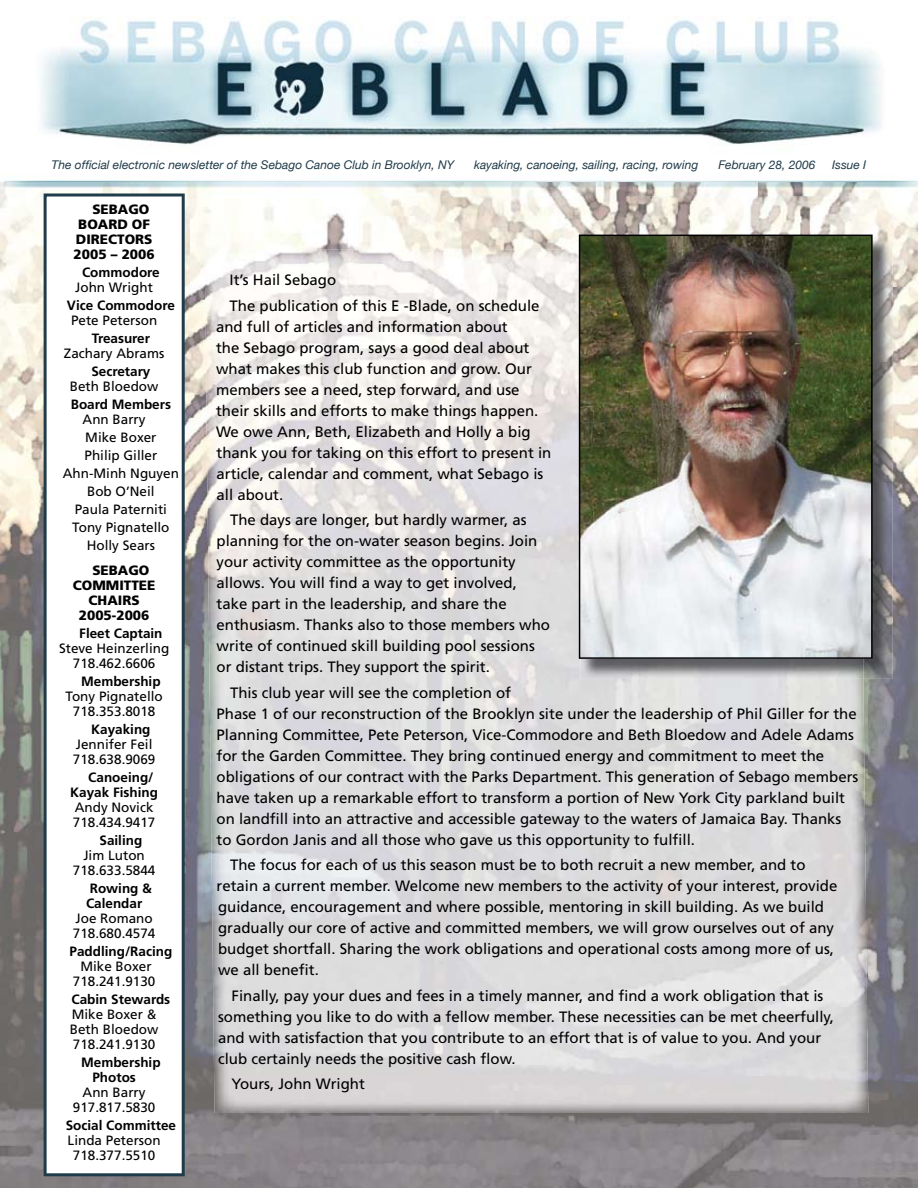
<style>
.page{position:relative;width:918px;height:1188px;background:#fff}
.page>*{position:absolute;margin:0;border:0;box-sizing:border-box;transform-origin:0 0}
.t1{font:15px/21px "Frutiger";color:#000}
.t2{font:13.5px/15px "Frutiger";color:#000;text-align:center}
.t3{font:700 13.5px/15px "Frutiger";color:#000}
.t4{font:900 13.5px "Frutiger";color:#000}
.t5{font:italic 12px "Helvetica Neue";color:#203b49}
</style>
<div class="page">
<img style="left:4px;top:17px;width:914px;height:165px">
<img style="left:0;top:182px;width:255px;height:1006px">
<img style="left:255px;top:182px;width:663px;height:106px">
<img style="left:867px;top:288px;width:51px;height:900px">
<img style="left:255px;top:1113px;width:612px;height:75px">
<img style="left:205px;top:250px;width:408px;height:863px">
<img style="left:613px;top:679px;width:255px;height:434px">
<svg style="left:44px;top:194px;width:141px;height:982px"></svg>
<img style="left:873px;top:236px;width:20px;height:49px">
<img style="left:863px;top:285px;width:30px;height:394px">
<img style="left:580px;top:659px;width:283px;height:20px">
<img style="left:579px;top:235px;width:294px;height:424px">
<p class="t5" style="left:52px;top:157px;width:404px">The official electronic newsletter of the Sebago Canoe Club in Brooklyn, NY</p>
<p class="t5" style="left:474px;top:157px;width:226px">kayaking, canoeing, sailing, racing, rowing</p>
<p class="t5" style="left:718px;top:157px;width:99px">February 28, 2006</p>
<p class="t5" style="left:832px;top:157px;width:36px">Issue I</p>
<p class="t4" style="left:92px;top:201px;width:59px">SEBAGO</p>
<p class="t4" style="left:78px;top:216px;width:73px">BOARD OF</p>
<p class="t4" style="left:76px;top:231px;width:78px">DIRECTORS</p>
<p class="t4" style="left:74px;top:246px;width:83px">2005 – 2006</p>
<p class="t3" style="left:82px;top:264px;width:79px">Commodore</p>
<p class="t2" style="left:75px;top:279px;width:79px">John Wright</p>
<p class="t3" style="left:67px;top:297px;width:109px">Vice Commodore</p>
<p class="t2" style="left:71px;top:312px;width:88px">Pete Peterson</p>
<p class="t3" style="left:92px;top:330px;width:60px">Treasurer</p>
<p class="t2" style="left:64px;top:345px;width:102px">Zachary Abrams</p>
<p class="t3" style="left:91px;top:363px;width:61px">Secretary</p>
<p class="t2" style="left:70px;top:378px;width:90px">Beth Bloedow</p>
<p class="t3" style="left:71px;top:396px;width:102px">board Members</p>
<p class="t2" style="left:83px;top:411px;width:65px">Ann Barry</p>
<p class="t2" style="left:85px;top:429px;width:73px">Mike Boxer</p>
<p class="t2" style="left:85px;top:447px;width:74px">Philip Giller</p>
<p class="t2" style="left:63px;top:465px;width:118px">Ahn-Minh Nguyen</p>
<p class="t2" style="left:87px;top:483px;width:69px">Bob O’Neil</p>
<p class="t2" style="left:75px;top:501px;width:94px">Paula Paterniti</p>
<p class="t2" style="left:72px;top:519px;width:99px">Tony Pignatello</p>
<p class="t2" style="left:87px;top:537px;width:70px">Holly Sears</p>
<p class="t4" style="left:92px;top:562px;width:59px">SEBAGO</p>
<p class="t4" style="left:73px;top:577px;width:84px">COMMITTEE</p>
<p class="t4" style="left:89px;top:592px;width:53px">CHAIRS</p>
<p class="t4" style="left:79px;top:607px;width:72px">2005-2006</p>
<p class="t3" style="left:79px;top:625px;width:85px">Fleet Captain</p>
<p class="t2" style="left:59px;top:640px;width:112px">Steve Heinzerling<br>718.462.6606</p>
<p class="t3" style="left:81px;top:673px;width:81px">Membership</p>
<p class="t2" style="left:66px;top:688px;width:99px">Tony Pignatello<br>718.353.8018</p>
<p class="t3" style="left:91px;top:721px;width:61px">Kayaking</p>
<p class="t2" style="left:73px;top:736px;width:84px;text-align:left">Jennifer Feil<br>718.638.9069</p>
<p class="t3" style="left:70px;top:769px;width:89px;text-indent:18px">Canoeing/<br>Kayak Fishing</p>
<p class="t2" style="left:73px;top:799px;width:84px;text-align:left">Andy Novick<br>718.434.9417</p>
<p class="t3" style="left:100px;top:832px;width:44px">Sailing</p>
<p class="t2" style="left:73px;top:847px;width:84px">Jim Luton<br>718.633.5844</p>
<p class="t3" style="left:86px;top:880px;width:68px">Rowing &amp;<br>Calendar</p>
<p class="t2" style="left:73px;top:910px;width:84px;text-align:left">Joe Romano<br>718.680.4574</p>
<p class="t3" style="left:70px;top:943px;width:104px">Paddling/Racing</p>
<p class="t2" style="left:73px;top:958px;width:84px">Mike Boxer<br>718.241.9130</p>
<p class="t3" style="left:72px;top:991px;width:100px">Cabin Stewards</p>
<p class="t2" style="left:70px;top:1006px;width:90px;text-align:left">Mike Boxer &amp;<br>Beth Bloedow<br>718.241.9130</p>
<p class="t3" style="left:92px;top:1054px;width:70px;text-indent:-11px">Membership<br>Photos</p>
<p class="t2" style="left:73px;top:1084px;width:84px">Ann Barry<br>917.817.5830</p>
<p class="t3" style="left:66px;top:1117px;width:112px">Social Committee</p>
<p class="t2" style="left:68px;top:1132px;width:95px">Linda Peterson<br>718.377.5510</p>
<p class="t1" style="left:230px;top:267px;width:312px;line-height:25.5px">It’s Hail Sebago<br>The publication of this E -Blade, on schedule</p>
<p class="t1" style="left:216px;top:316px;width:337px">and full of articles and information about<br>the Sebago program, says a good deal about what makes this club function and grow. Our members see a need, step forward, and use their skills and efforts to make things happen.<br>We owe Ann, Beth, Elizabeth and Holly a big thank you for taking on this effort to present in article, calendar and comment, what Sebago is all about.</p>
<p class="t1" style="left:217px;top:509px;width:335px;text-indent:14px">The days are longer, but hardly warmer, as planning for the on-water season begins. Join your activity committee as the opportunity allows. You will find a way to get involved, take part in the leadership, and share the enthusiasm. Thanks also to those members who write of continued skill building pool sessions or distant trips. They support the spirit.</p>
<p class="t1" style="left:217px;top:682px;width:643px;text-indent:14px">This club year will see the completion of<br>Phase 1 of our reconstruction of the Brooklyn site under the leadership of Phil Giller for the Planning Committee, Pete Peterson, Vice-Commodore and Beth Bloedow and Adele Adams for the Garden Committee. They bring continued energy and commitment to meet the obligations of our contract with the Parks Department. This generation of Sebago members have taken up a remarkable effort to transform a portion of New York City parkland built on landfill into an attractive and accessible gateway to the waters of Jamaica Bay. Thanks to Gordon Janis and all those who gave us this opportunity to fulfill.</p>
<p class="t1" style="left:217px;top:854px;width:622px;text-indent:14px">The focus for each of us this season must be to both recruit a new member, and to retain a current member. Welcome new members to the activity of your interest, provide guidance, encouragement and where possible, mentoring in skill building. As we build gradually our core of active and committed members, we will grow ourselves out of any budget shortfall. Sharing the work obligations and operational costs among more of us, we all benefit.</p>
<p class="t1" style="left:218px;top:985px;width:618px;text-indent:14px">Finally, pay your dues and fees in a timely manner, and find a work obligation that is something you like to do with a fellow member. These necessities can be met cheerfully, and with satisfaction that you contribute to an effort that is of value to you. And your club certainly needs the positive cash flow.</p>
<p class="t1" style="left:232px;top:1073px;width:135px">Yours, John Wright</p>
</div>
